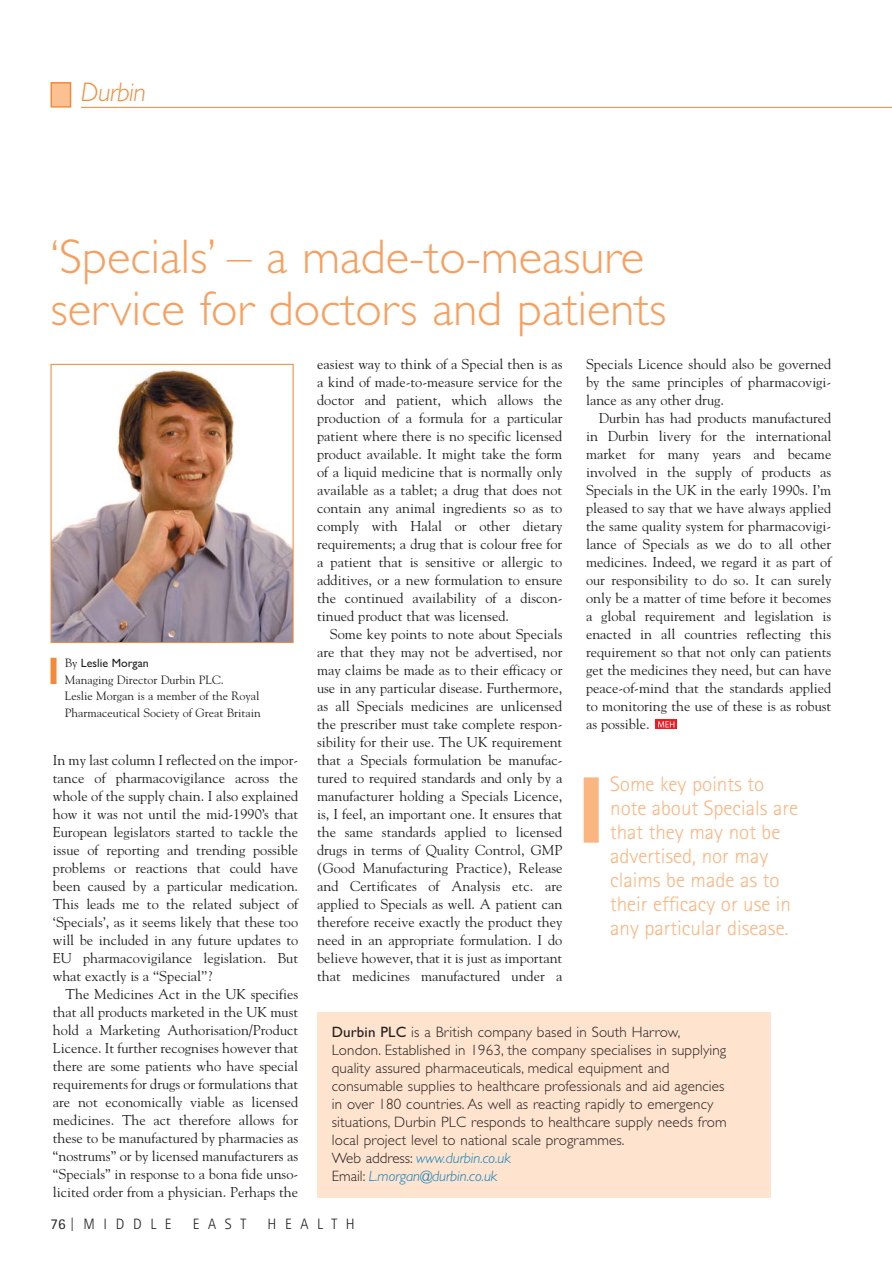
<style>
.page{position:relative;width:892px;height:1266px;background:#fff}
.page>*{position:absolute;margin:0;border:0;box-sizing:border-box;transform-origin:0 0}
.t1{font:300 48.9px/51.9px "Gill Sans";color:#f89f5e}
.t2{font:italic 300 27px "Gill Sans";letter-spacing:-.015em;color:#f68938}
.t3{font:300 21px/24px "Rotis Sans Serif";color:#fbb580}
.t4{font:300 15px/18px "Gill Sans";letter-spacing:.01em;color:#231f20}
.t5{font:300 15px "Rotis Sans Serif";letter-spacing:.575em;color:#231f20}
.t6{font:14.25px/18px "Goudy";color:#231f20;text-align:justify}
.t7{font:12px/16.5px "Goudy";color:#231f20}
.t8{font:12px "Gill Sans";color:#231f20}
.s1{font-family:"Goudy"}
.s2{font-weight:400}
.s3{font-style:italic;color:#007dbf}
</style>
<div class="page">
<hr style="left:81px;top:107px;width:811px;height:1px;background:#f68938">
<div style="left:52px;top:84px;width:18px;height:22px;background:#fcc192"></div>
<div style="left:51px;top:82px;width:20px;height:26px;border:2px solid #f68938"></div>
<svg style="left:655px;top:720px;width:21px;height:9px"></svg>
<svg style="left:658px;top:721px;width:16px;height:6px"></svg>
<img style="left:53px;top:370px;width:239px;height:271px">
<div style="left:51px;top:364px;width:243px;height:279px;border:1px solid #f68938"></div>
<div style="left:51px;top:658px;width:6px;height:26px;background:#f68938"></div>
<div style="left:317px;top:1012px;width:453px;height:185px;background:#fee3ce"></div>
<div style="left:583px;top:777px;width:15px;height:66px;background:#fbb580"></div>
<h2 class="t2" style="left:81px;top:82px;width:67px">Durbin</h2>
<h1 class="t1" style="left:51px;top:236px;width:617px">‘Specials’ – a made-to-measure service for doctors and patients</h1>
<p class="t8" style="left:65px;top:659px;width:85px"><span class="s1">By</span> Leslie Morgan</p>
<p class="t7" style="left:65px;top:672px;width:197px">Managing Director Durbin PLC.<br>Leslie Morgan is a member of the Royal<br>Pharmaceutical Society of Great Britain</p>
<p class="t6" style="left:53px;top:752px;width:247px">In my last column I reflected on the impor&shy;tance of pharmacovigilance across the whole of the supply chain. I also explained how it was not until the mid-1990’s that European legislators started to tackle the issue of reporting and trending possible problems or reactions that could have been caused by a particular medication.<br>This leads me to the related subject of ‘Specials’, as it seems likely that these too will be included in any future updates to EU pharmacovigilance legislation. But what exactly is a ‘‘Special’’?</p>
<p class="t6" style="left:53px;top:986px;width:247px;text-indent:13px">The Medicines Act in the UK specifies that all products marketed in the UK must hold a Marketing Authorisation/Product Licence. It further recognises however that there are some patients who have special requirements for drugs or formulations that are not economically viable as licensed medicines. The act therefore allows for these to be manufactured by pharmacies as “nostrums” or by licensed manufacturers as “Specials” in response to a bona fide unso&shy;licited order from a physician. Perhaps the</p>
<p class="t6" style="left:317px;top:356px;width:247px">easiest way to think of a Special then is as a kind of made-to-measure service for the doctor and patient, which allows the production of a formula for a particular patient where there is no specific licensed product available. It might take the form of a liquid medicine that is normally only available as a tablet; a drug that does not contain any animal ingredients so as to comply with Halal or other dietary requirements; a drug that is colour free for a patient that is sensitive or allergic to additives, or a new formulation to ensure the continued availability of a discon&shy;tinued product that was licensed.</p>
<p class="t6" style="left:317px;top:626px;width:247px;text-indent:13px">Some key points to note about Specials are that they may not be advertised, nor may claims be made as to their efficacy or use in any particular disease. Furthermore, as all Specials medicines are unlicensed the prescriber must take complete respon&shy;sibility for their use. The UK requirement that a Specials formulation be manufac&shy;tured to required standards and only by a manufacturer holding a Specials Licence, is, I feel, an important one. It ensures that the same standards applied to licensed drugs in terms of Quality Control, GMP (Good Manufacturing Practice), Release and Certificates of Analysis etc. are applied to Specials as well. A patient can therefore receive exactly the product they need in an appropriate formulation. I do believe however, that it is just as important that medicines manufactured under a</p>
<p class="t6" style="left:586px;top:356px;width:247px">Specials Licence should also be governed by the same principles of pharmacovigi&shy;lance as any other drug.</p>
<p class="t6" style="left:586px;top:410px;width:247px;text-indent:13px">Durbin has had products manufactured in Durbin livery for the international market for many years and became involved in the supply of products as Specials in the UK in the early 1990s. I’m pleased to say that we have always applied the same quality system for pharmacovigi&shy;lance of Specials as we do to all other medicines. Indeed, we regard it as part of our responsibility to do so. It can surely only be a matter of time before it becomes a global requirement and legislation is enacted in all countries reflecting this requirement so that not only can patients get the medicines they need, but can have peace-of-mind that the standards applied to monitoring the use of these is as robust as possible.</p>
<h3 class="t3" style="left:610px;top:774px;width:189px">Some key points to note about Specials are that they may not be advertised, nor may claims be made as to their efficacy or use in any particular disease.</h3>
<p class="t4" style="left:332px;top:1024px;width:396px"><span class="s2">Durbin PLC</span> is a British company based in South Harrow, London. Established in 1963, the company specialises in supplying quality assured pharmaceuticals, medical equipment and consumable supplies to healthcare professionals and aid agencies in over 180 countries. As well as reacting rapidly to emergency situations, Durbin PLC responds to healthcare supply needs from local project level to national scale programmes.<br>Web address: <span class="s3">www.durbin.co.uk<br></span>Email: <span class="s3">L.morgan@durbin.co.uk</span></p>
<p class="t5" style="left:51px;top:1218px;width:122px"><span class="s2">76</span>|MIDDLE</p>
<p class="t5" style="left:193px;top:1218px;width:55px">EAST</p>
<p class="t5" style="left:267px;top:1218px;width:89px">HEALTH</p>
</div>
